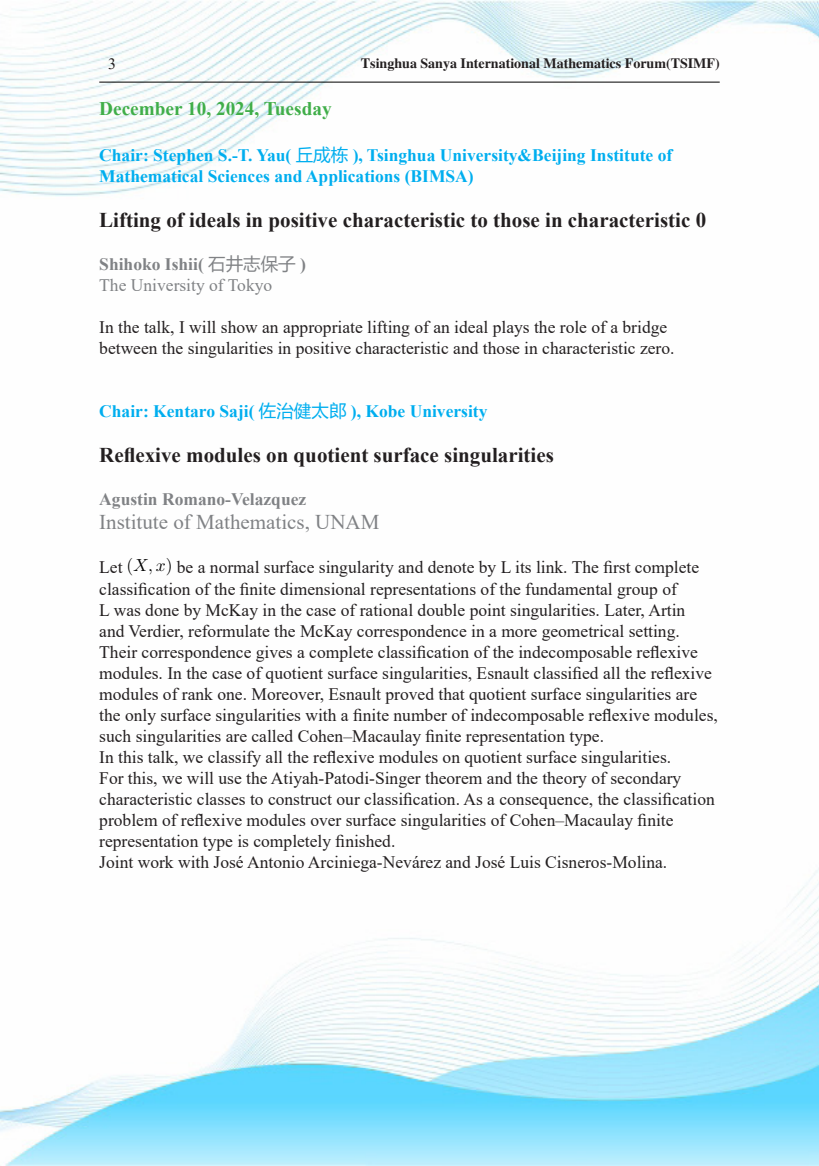
<style>
.page{position:relative;width:819px;height:1166px;background:#fff}
.page>*{position:absolute;margin:0;border:0;box-sizing:border-box;transform-origin:0 0}
.报告题目{font:700 21px "Times New Roman";color:#231f20}
.报告人单位名称{font:21px "Times New Roman";color:#808285}
.摘要时间{font:700 19.25px "Times New Roman";color:#40ae49}
.报告内容{font:17.5px/21.2px "Times New Roman";color:#231f20}
.Chair-格式{font:700 17.5px/21px "Times New Roman";color:#00aeef}
.报告人内容{font:17.5px/21px "Times New Roman";color:#231f20}
.报告人姓名{font:700 17.5px "Times New Roman";color:#808285}
.报告人单位名称-2{font:17.5px "Times New Roman";color:#808285}
.t1{font:17.5px "CMMI10";color:#000}
.t2{font:15.75px "Times New Roman";color:#231f20}
.t3{font:14px "CT Hu Po SF";color:#231f20}
.s1{font-family:"Microsoft Ya Hei UI";font-weight:400}
.s2{font-family:"CMR10"}
</style>
<div class="page">
<img style="left:0;top:0;width:819px;height:1166px">
<hr style="left:99px;top:82px;width:620px;height:1px;background:#000">
<p class="t2" style="left:108px;top:53px;width:9px">3</p>
<p class="t3" style="left:361px;top:56px;width:360px">Tsinghua Sanya International Mathematics Forum(TSIMF)</p>
<p class="摘要时间" style="left:99px;top:95px;width:234px">December 10, 2024, Tuesday</p>
<p class="Chair-格式" style="left:99px;top:144px;width:574px">Chair: Stephen S.-T. Yau( <span class="s1">丘成栋</span> ), Tsinghua University&amp;Beijing Institute of<br>Mathematical Sciences and Applications (BIMSA)</p>
<p class="报告题目" style="left:99px;top:204px;width:608px">Lifting of ideals in positive characteristic to those in characteristic 0</p>
<p class="报告人姓名" style="left:99px;top:251px;width:208px">Shihoko Ishii( <span class="s1">石井志保子</span> )</p>
<p class="报告人单位名称-2" style="left:99px;top:273px;width:174px">The University of Tokyo</p>
<p class="报告人内容" style="left:99px;top:316px;width:576px">In the talk, I will show an appropriate lifting of an ideal plays the role of a bridge between the singularities in positive characteristic and those in characteristic zero.</p>
<p class="Chair-格式" style="left:99px;top:400px;width:390px">Chair: Kentaro Saji( <span class="s1">佐治健太郎</span> ), Kobe University</p>
<p class="报告题目" style="left:99px;top:440px;width:456px">Reflexive modules on quotient surface singularities</p>
<p class="报告人姓名" style="left:99px;top:487px;width:208px">Agustin Romano-Velazquez</p>
<p class="报告人单位名称" style="left:99px;top:507px;width:281px">Institute of Mathematics, UNAM</p>
<p class="报告内容" style="left:99px;top:556px;width:25px">Let</p>
<p class="t1" style="left:126px;top:558px;width:48px"><span class="s2">(</span>X, x<span class="s2">)</span></p>
<p class="报告内容" style="left:99px;top:556px;width:620px;text-indent:78px">be a normal surface singularity and denote by L its link. The first complete classification of the finite dimensional representations of the fundamental group of<br>L was done by McKay in the case of rational double point singularities. Later, Artin<br>and Verdier, reformulate the McKay correspondence in a more geometrical setting.<br>Their correspondence gives a complete classification of the indecomposable reflexive modules. In the case of quotient surface singularities, Esnault classified all the reflexive modules of rank one. Moreover, Esnault proved that quotient surface singularities are the only surface singularities with a finite number of indecomposable reflexive modules, such singularities are called Cohen–Macaulay finite representation type.</p>
<p class="报告内容" style="left:99px;top:746px;width:617px">In this talk, we classify all the reflexive modules on quotient surface singularities.<br>For this, we will use the Atiyah-Patodi-Singer theorem and the theory of secondary characteristic classes to construct our classification. As a consequence, the classification problem of reflexive modules over surface singularities of Cohen–Macaulay finite representation type is completely finished.</p>
<p class="报告内容" style="left:99px;top:851px;width:569px">Joint work with José Antonio Arciniega-Nevárez and José Luis Cisneros-Molina.</p>
</div>
